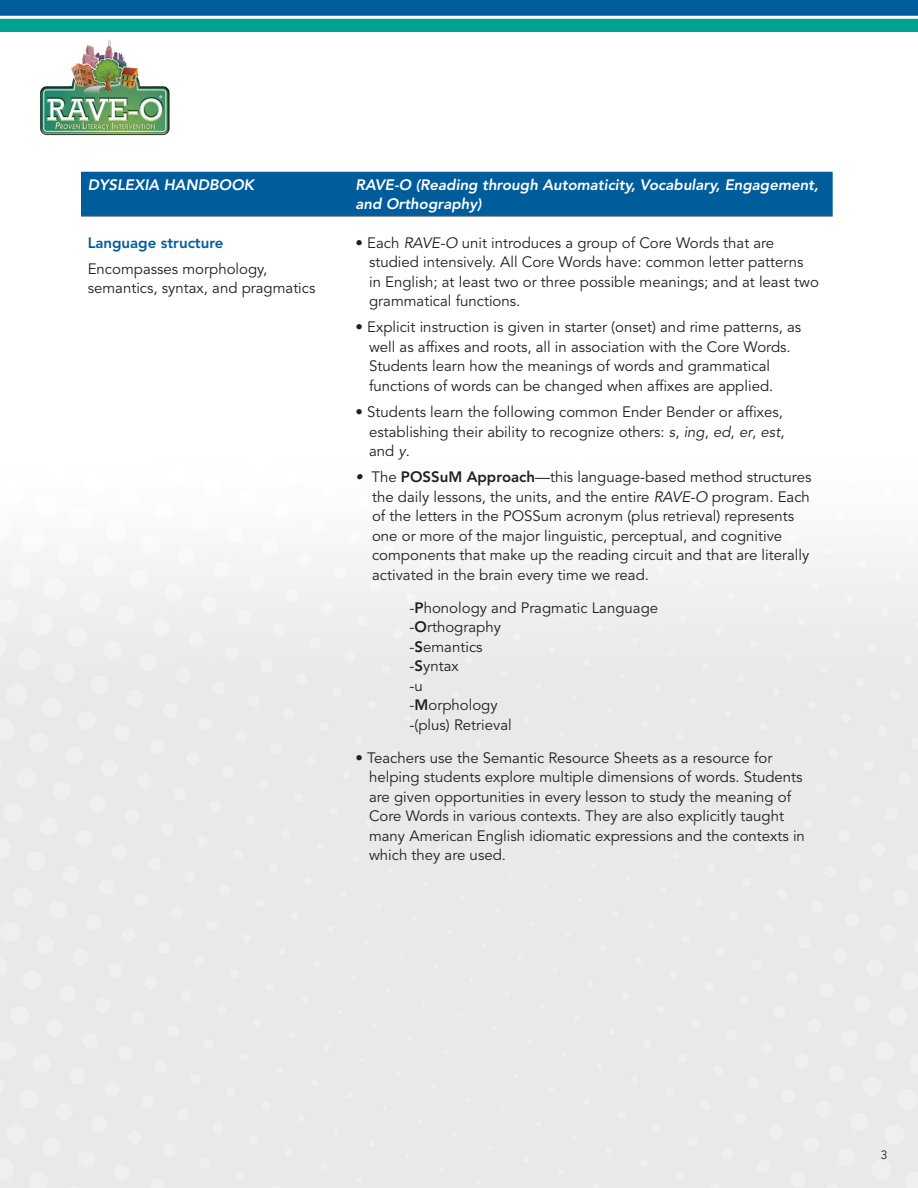
<style>
.page{position:relative;width:918px;height:1188px;background:#fff}
.page>*{position:absolute;margin:0;border:0;box-sizing:border-box;transform-origin:0 0}
.t1{font:15px/19.5px "Avenir LT Std";color:#231f20}
.t2{font:italic 800 15px/19.5px "Avenir LT Std";color:#fff}
.t3{font:800 15px "Avenir LT Std";color:#005d9c}
.t4{font:12px "Avenir LT Std";color:#231f20}
.s1{font-style:italic}
.s2{font-weight:800}
</style>
<div class="page">
<img style="left:40px;top:40px;width:130px;height:96px">
<div style="left:0;top:0;width:918px;height:32px;background:#00a391"></div>
<svg style="left:0;top:0;width:918px;height:19px;background:#2877ab"></svg>
<div style="left:81px;top:172px;width:752px;height:44px;background:#005d9c"></div>
<hr style="left:81px;top:216px;width:268px;height:1px;background:#57585a">
<hr style="left:349px;top:216px;width:484px;height:1px;background:#57585a">
<p class="t2" style="left:88px;top:175px;width:168px">DYSLEXIA HANDBOOK</p>
<p class="t2" style="left:356px;top:175px;width:464px">RAVE-O (Reading through Automaticity, Vocabulary, Engagement, and Orthography)</p>
<p class="t3" style="left:88px;top:234px;width:137px">Language structure</p>
<p class="t1" style="left:88px;top:259px;width:229px">Encompasses morphology, semantics, syntax, and pragmatics</p>
<p class="t1" style="left:369px;top:233px;width:451px;text-indent:-14px">• Each <span class="s1">RAVE-O</span> unit introduces a group of Core Words that are studied intensively. All Core Words have: common letter patterns in English; at least two or three possible meanings; and at least two grammatical functions.</p>
<p class="t1" style="left:369px;top:318px;width:434px;text-indent:-14px">• Explicit instruction is given in starter (onset) and rime patterns, as well as affixes and roots, all in association with the Core Words.<br>Students learn how the meanings of words and grammatical functions of words can be changed when affixes are applied.</p>
<p class="t1" style="left:369px;top:403px;width:417px;text-align:justify;text-indent:-14px">• Students learn the following common Ender Bender or affixes, establishing their ability to recognize others: <span class="s1">s</span>, <span class="s1">ing</span>, <span class="s1">ed</span>, <span class="s1">er</span>, <span class="s1">est</span>, and <span class="s1">y</span>.</p>
<p class="t1" style="left:372px;top:468px;width:441px;text-indent:-16px"><span class="s1">•</span> The <span class="s2">POSSuM Approach</span>—this language-based method structures the daily lessons, the units, and the entire <span class="s1">RAVE-O</span> program. Each of the letters in the POSSum acronym (plus retrieval) represents one or more of the major linguistic, perceptual, and cognitive components that make up the reading circuit and that are literally activated in the brain every time we read.</p>
<p class="t1" style="left:410px;top:598px;width:250px">-<span class="s2">P</span>honology and Pragmatic Language -<span class="s2">O</span>rthography<br>-<span class="s2">S</span>emantics<br>-<span class="s2">S</span>yntax<br>-u<br>-<span class="s2">M</span>orphology<br>-(plus) Retrieval</p>
<p class="t1" style="left:369px;top:748px;width:437px;text-indent:-14px">• Teachers use the Semantic Resource Sheets as a resource for helping students explore multiple dimensions of words. Students are given opportunities in every lesson to study the meaning of Core Words in various contexts. They are also explicitly taught many American English idiomatic expressions and the contexts in which they are used.</p>
<p class="t4" style="left:881px;top:1148px;width:8px">3</p>
</div>
